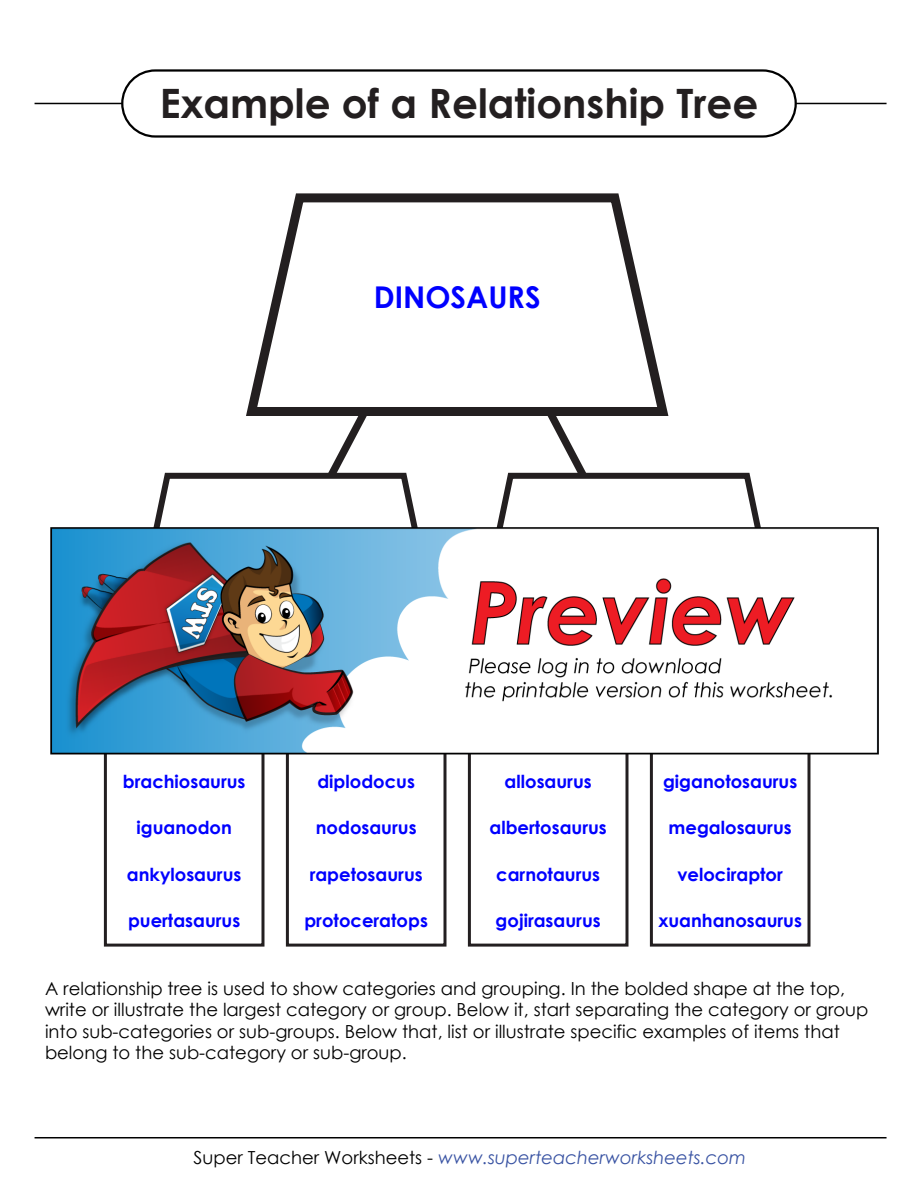
<style>
.page{position:relative;width:918px;height:1188px;background:#fff}
.page>*{position:absolute;margin:0;border:0;box-sizing:border-box;transform-origin:0 0}
.t1{font:700 40.5px "Century Gothic 2";color:#231f20}
.t2{font:700 30px "Century Gothic 2";color:#00f}
.t3{font:18px/21.6px "Century Gothic 2";color:#000}
.t4{font:700 18px "Century Gothic 2";color:#00f}
.t5{font:italic 18px "Century Gothic 2";color:#3953a3}
.s1{font-style:normal;color:#000}
</style>
<div class="page">
<svg style="left:285px;top:422px;width:79px;height:409px"></svg>
<svg style="left:551px;top:422px;width:78px;height:409px"></svg>
<svg style="left:246px;top:193px;width:423px;height:229px"></svg>
<svg style="left:157px;top:470px;width:257px;height:40px"></svg>
<svg style="left:500px;top:470px;width:258px;height:40px"></svg>
<div style="left:104px;top:704px;width:160px;height:243px;background:#fff;border:3px solid #231f20"></div>
<div style="left:286px;top:704px;width:161px;height:243px;background:#fff;border:3px solid #231f20"></div>
<div style="left:468px;top:704px;width:160px;height:243px;background:#fff;border:3px solid #231f20"></div>
<div style="left:650px;top:704px;width:160px;height:243px;background:#fff;border:3px solid #231f20"></div>
<hr style="left:35px;top:1137px;width:852px;height:1px;background:#000">
<hr style="left:35px;top:103px;width:852px;height:1px;background:#000">
<div style="left:122px;top:70px;width:674px;height:66px;background:#fff;border-radius:33px"></div>
<div style="left:121px;top:69px;width:676px;height:69px;border:2px solid #000;border-radius:33px"></div>
<img style="left:50px;top:510px;width:828px;height:258px">
<h1 class="t1" style="left:160px;top:72px;width:600px">Example of a Relationship Tree</h1>
<h2 class="t2" style="left:374px;top:274px;width:168px">DINOSAURS</h2>
<p class="t4" style="left:123px;top:768px;width:124px">brachiosaurus</p>
<p class="t4" style="left:317px;top:768px;width:99px">diplodocus</p>
<p class="t4" style="left:505px;top:768px;width:89px">allosaurus</p>
<p class="t4" style="left:663px;top:768px;width:136px">giganotosaurus</p>
<p class="t4" style="left:137px;top:814px;width:97px">iguanodon</p>
<p class="t4" style="left:316px;top:814px;width:102px">nodosaurus</p>
<p class="t4" style="left:490px;top:814px;width:119px">albertosaurus</p>
<p class="t4" style="left:669px;top:814px;width:125px">megalosaurus</p>
<p class="t4" style="left:127px;top:860px;width:116px">ankylosaurus</p>
<p class="t4" style="left:310px;top:860px;width:115px">rapetosaurus</p>
<p class="t4" style="left:496px;top:860px;width:106px">carnotaurus</p>
<p class="t4" style="left:677px;top:860px;width:107px">velociraptor</p>
<p class="t4" style="left:128px;top:906px;width:114px">puertasaurus</p>
<p class="t4" style="left:304px;top:906px;width:125px">protoceratops</p>
<p class="t4" style="left:496px;top:906px;width:107px">gojirasaurus</p>
<p class="t4" style="left:658px;top:906px;width:145px">xuanhanosaurus</p>
<p class="t3" style="left:45px;top:977px;width:825px">A relationship tree is used to show categories and grouping. In the bolded shape at the top, write or illustrate the largest category or group. Below it, start separating the category or group into sub-categories or sub-groups. Below that, list or illustrate specific examples of items that belong to the sub-category or sub-group.</p>
<p class="t5" style="left:194px;top:1145px;width:554px"><span class="s1">Super Teacher Worksheets -</span> www.superteacherworksheets.com</p>
</div>
